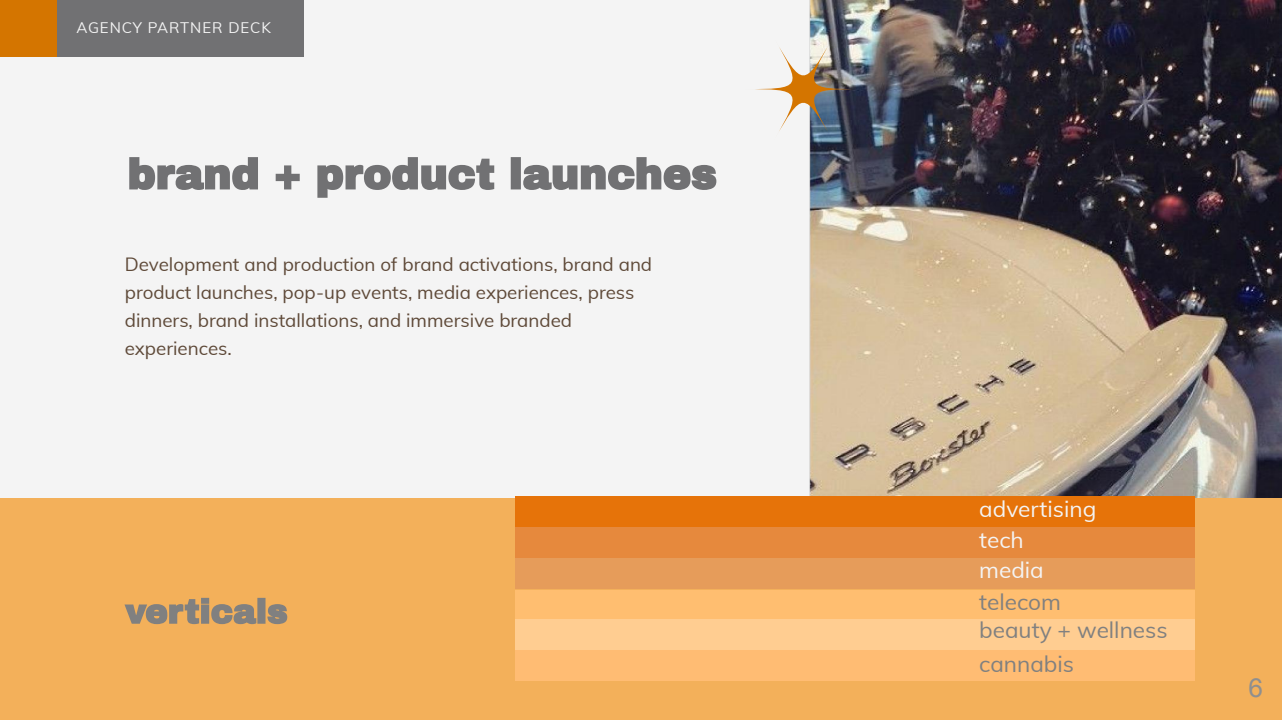
<style>
.page{position:relative;width:1282px;height:720px;background:#fff}
.page>*{position:absolute;margin:0;border:0;box-sizing:border-box;transform-origin:0 0}
.t1{font:26.25px "Arial";color:#8f8f8f}
.t2{font:22.62px/33.8px "Muli";color:#808080}
.t3{font:22.62px/30.5px "Muli";color:#f4f4f4}
.t4{font:18.75px/28.1px "Muli";color:#5e4938}
.t5{font:15px "Muli";letter-spacing:.065em;color:#f4f4f4}
</style>
<div class="page">
<div style="left:0;top:0;width:1281px;height:720px;background:#f4f4f4"></div>
<img style="left:716px;top:0;width:565px;height:498px">
<div style="left:0;top:498px;width:1281px;height:222px;background:#f3b05a"></div>
<svg style="left:129px;top:157px;width:587px;height:41px"></svg>
<svg style="left:124px;top:598px;width:163px;height:26px"></svg>
<div style="left:55px;top:0;width:249px;height:56px;background:#717173"></div>
<div style="left:0;top:0;width:56px;height:56px;background:#d47500"></div>
<img style="left:744px;top:38px;width:118px;height:103px">
<div style="left:515px;top:650px;width:679px;height:31px;background:#ffbc73"></div>
<div style="left:515px;top:496px;width:679px;height:31px;background:#e67309"></div>
<div style="left:515px;top:527px;width:679px;height:31px;background:#e6893d"></div>
<div style="left:515px;top:558px;width:679px;height:31px;background:#e69c5a"></div>
<div style="left:515px;top:590px;width:679px;height:31px;background:#ffbe70"></div>
<div style="left:515px;top:619px;width:679px;height:31px;background:#ffcd91"></div>
<p class="t5" style="left:76px;top:21px;width:196px">AGENCY PARTNER DECK</p>
<p class="t4" style="left:125px;top:251px;width:529px">Development and production of brand activations, brand and product launches, pop-up events, media experiences, press dinners, brand installations, and immersive branded experiences.</p>
<p class="t3" style="left:979px;top:495px;width:118px">advertising tech<br>media</p>
<p class="t2" style="left:979px;top:587px;width:83px">telecom</p>
<p class="t2" style="left:979px;top:615px;width:190px">beauty + wellness cannabis</p>
<h1 class="t1" style="left:1248px;top:673px;width:16px">6</h1>
</div>
